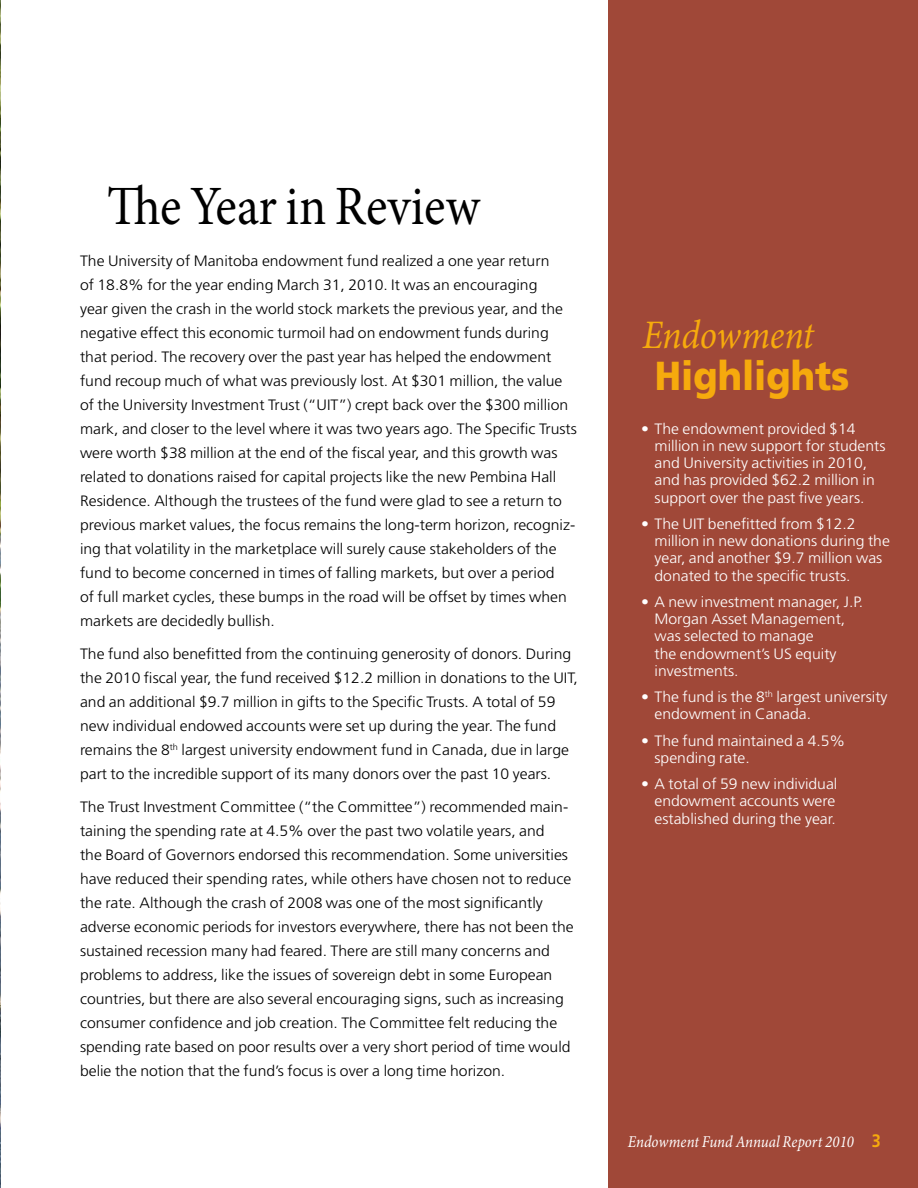
<style>
.page{position:relative;width:918px;height:1188px;background:#fff}
.page>*{position:absolute;margin:0;border:0;box-sizing:border-box;transform-origin:0 0}
.t1{font:55.5px "Minion Pro";letter-spacing:.005em;color:#000;scale:.9 1}
.t2{font:900 40.5px "Frutiger";color:#f6aa0d;scale:.9 1}
.t3{font:italic 40.5px "Minion Pro";letter-spacing:-.005em;color:#f6aa0d;scale:.9 1}
.t4{font:italic 16.5px "Minion Pro";letter-spacing:.005em;color:#fff;scale:.9 1}
.t5{font:300 15px/24px "Frutiger";color:#000;scale:1.05 1}
.t6{font:300 15px/17.2px "Frutiger";color:#fff;scale:1.05 1}
.s1{font-family:"Frutiger";font-weight:700;font-style:normal;font-size:18px;color:#f6aa0d}
</style>
<div class="page">
<div style="left:608px;top:0;width:310px;height:1188px;background:#a04838"></div>
<img style="left:0;top:0;width:1px;height:1188px">
<h1 class="t1" style="left:107px;top:169px;width:416px">The Year in Review</h1>
<p class="t5" style="left:80px;top:249px;width:475px">The University of Manitoba endowment fund realized a one year return<br>of 18.8% for the year ending March 31, 2010. It was an encouraging<br>year given the crash in the world stock markets the previous year, and the negative effect this economic turmoil had on endowment funds during that period. The recovery over the past year has helped the endowment fund recoup much of what was previously lost. At $301 million, the value of the University Investment Trust (“UIT”) crept back over the $300 million mark, and closer to the level where it was two years ago. The Specific Trusts were worth $38 million at the end of the fiscal year, and this growth was related to donations raised for capital projects like the new Pembina Hall Residence. Although the trustees of the fund were glad to see a return to previous market values, the focus remains the long-term horizon, recogniz&shy;ing that volatility in the marketplace will surely cause stakeholders of the fund to become concerned in times of falling markets, but over a period<br>of full market cycles, these bumps in the road will be offset by times when markets are decidedly bullish.</p>
<p class="t5" style="left:80px;top:642px;width:476px">The fund also benefitted from the continuing generosity of donors. During the 2010 fiscal year, the fund received $12.2 million in donations to the UIT, and an additional $9.7 million in gifts to the Specific Trusts. A total of 59 new individual endowed accounts were set up during the year. The fund remains the 8<sup>th</sup> largest university endowment fund in Canada, due in large part to the incredible support of its many donors over the past 10 years.</p>
<p class="t5" style="left:80px;top:795px;width:472px">The Trust Investment Committee (“the Committee”) recommended main&shy;taining the spending rate at 4.5% over the past two volatile years, and<br>the Board of Governors endorsed this recommendation. Some universities have reduced their spending rates, while others have chosen not to reduce the rate. Although the crash of 2008 was one of the most significantly adverse economic periods for investors everywhere, there has not been the sustained recession many had feared. There are still many concerns and problems to address, like the issues of sovereign debt in some European countries, but there are also several encouraging signs, such as increasing consumer confidence and job creation. The Committee felt reducing the spending rate based on poor results over a very short period of time would belie the notion that the fund’s focus is over a long time horizon.</p>
<h2 class="t3" style="left:643px;top:308px;width:192px">Endowment</h2>
<h2 class="t2" style="left:655px;top:352px;width:218px">Highlights</h2>
<p class="t6" style="left:655px;top:420px;width:222px;text-indent:-14px">• The endowment provided $14 million in new support for students and University activities in 2010, and has provided $62.2 million in support over the past five years.</p>
<p class="t6" style="left:655px;top:515px;width:226px;text-indent:-13px">• The UIT benefitted from $12.2 million in new donations during the year, and another $9.7 million was donated to the specific trusts.</p>
<p class="t6" style="left:655px;top:593px;width:200px;text-indent:-13px">• A new investment manager, J.P.<br>Morgan Asset Management, was selected to manage<br>the endowment’s US equity investments.</p>
<p class="t6" style="left:655px;top:688px;width:223px;text-indent:-13px">• The fund is the 8<sup>th</sup> largest university endowment in Canada.</p>
<p class="t6" style="left:655px;top:732px;width:183px;text-indent:-13px">• The fund maintained a 4.5% spending rate.</p>
<p class="t6" style="left:655px;top:775px;width:176px;text-indent:-13px">• A total of 59 new individual endowment accounts were established during the year.</p>
<p class="t4" style="left:628px;top:1131px;width:283px">Endowment Fund Annual Report 2010 <span class="s1">3</span></p>
</div>
